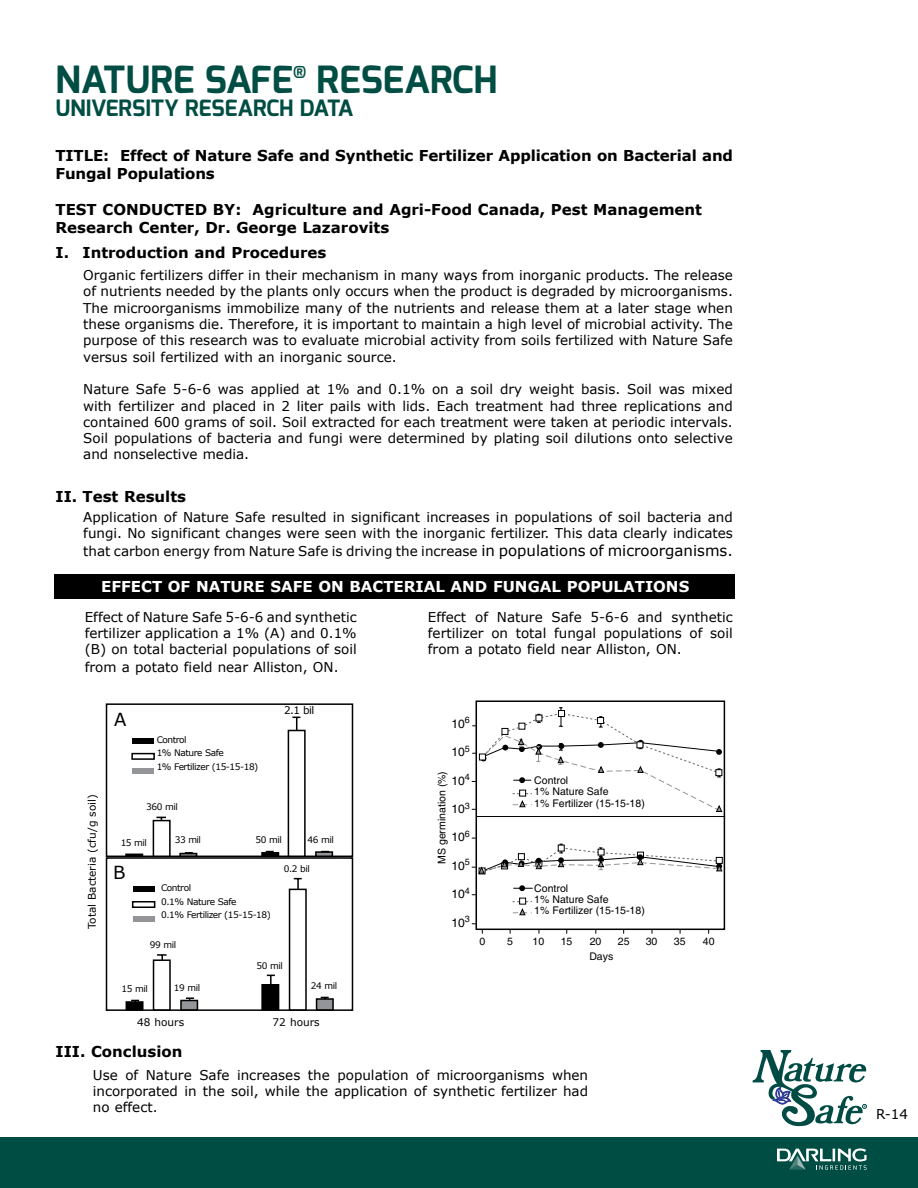
<style>
.page{position:relative;width:918px;height:1188px;background:#fff}
.page>*{position:absolute;margin:0;border:0;box-sizing:border-box;transform-origin:0 0}
.t1{font:700 37.5px "Exo";color:#004d43}
.t2{font:700 22.5px "Exo";color:#004d43}
.t3{font:18px "Verdana";color:#000}
.t4{font:700 16.5px "Exo";color:#004d43}
.t5{font:700 15px/18px "Verdana";color:#000}
.t6{font:700 15px "Verdana";color:#fff}
.t7{font:13.5px/16.2px "Verdana";color:#000;text-align:justify}
.t8{font:12px "Helvetica";color:#000}
.t9{font:10.5px/11.2px "Helvetica";color:#000}
.t10{font:10.5px "Verdana";color:#000}
.t11{font:9px/13.5px "Verdana";letter-spacing:-.05em;color:#000}
.s1{font-size:15px}
</style>
<div class="page">
<div style="left:0;top:1137px;width:918px;height:51px;background:#004d43"></div>
<svg style="left:753px;top:1050px;width:114px;height:77px"></svg>
<svg style="left:777px;top:1148px;width:90px;height:22px"></svg>
<svg style="left:106px;top:703px;width:247px;height:308px"></svg>
<div style="left:288px;top:730px;width:17px;height:126px;background:#fff"></div>
<div style="left:288px;top:730px;width:18px;height:127px;border:2px solid #000"></div>
<div style="left:290px;top:889px;width:16px;height:121px;background:#fff"></div>
<div style="left:289px;top:889px;width:18px;height:122px;border:2px solid #000"></div>
<div style="left:154px;top:960px;width:16px;height:50px;background:#fff"></div>
<div style="left:153px;top:959px;width:18px;height:52px;border:2px solid #000"></div>
<div style="left:181px;top:1000px;width:16px;height:10px;background:#939598"></div>
<div style="left:180px;top:1000px;width:18px;height:11px;border:2px solid #000"></div>
<div style="left:126px;top:1002px;width:17px;height:8px;background:#000"></div>
<div style="left:126px;top:1001px;width:18px;height:10px;border:2px solid #000"></div>
<div style="left:262px;top:985px;width:17px;height:25px;background:#000"></div>
<div style="left:261px;top:984px;width:18px;height:27px;border:2px solid #000"></div>
<div style="left:317px;top:999px;width:16px;height:11px;background:#939598"></div>
<div style="left:316px;top:998px;width:18px;height:13px;border:2px solid #000"></div>
<div style="left:153px;top:821px;width:17px;height:35px;background:#fff"></div>
<div style="left:153px;top:820px;width:18px;height:37px;border:2px solid #000"></div>
<div style="left:315px;top:851px;width:18px;height:6px;border:2px solid #000"></div>
<div style="left:179px;top:853px;width:18px;height:4px;border:2px solid #000"></div>
<div style="left:125px;top:854px;width:18px;height:3px;border:2px solid #000"></div>
<div style="left:261px;top:852px;width:18px;height:5px;border:2px solid #000"></div>
<svg style="left:186px;top:997px;width:8px;height:3px"></svg>
<svg style="left:157px;top:954px;width:10px;height:6px"></svg>
<svg style="left:131px;top:1000px;width:8px;height:2px"></svg>
<svg style="left:267px;top:975px;width:8px;height:9px"></svg>
<svg style="left:294px;top:878px;width:8px;height:11px"></svg>
<svg style="left:292px;top:717px;width:8px;height:14px"></svg>
<svg style="left:321px;top:997px;width:8px;height:2px"></svg>
<svg style="left:180px;top:852px;width:17px;height:4px"></svg>
<svg style="left:156px;top:817px;width:10px;height:3px"></svg>
<div style="left:132px;top:738px;width:22px;height:6px;background:#000"></div>
<div style="left:132px;top:754px;width:22px;height:5px;background:#fff"></div>
<div style="left:131px;top:753px;width:24px;height:7px;border:2px solid #000"></div>
<div style="left:132px;top:769px;width:22px;height:5px;background:#939598"></div>
<div style="left:133px;top:887px;width:22px;height:5px;background:#000"></div>
<div style="left:133px;top:902px;width:22px;height:5px;background:#fff"></div>
<div style="left:132px;top:901px;width:23px;height:7px;border:2px solid #000"></div>
<div style="left:133px;top:917px;width:22px;height:5px;background:#939598"></div>
<div style="left:54px;top:574px;width:680px;height:24px;background:#000"></div>
<div style="left:476px;top:700px;width:249px;height:230px;border:2px solid #000"></div>
<hr style="left:476px;top:816px;width:249px;height:1px;background:#000">
<svg style="left:513px;top:909px;width:19px;height:6px"></svg>
<svg style="left:514px;top:885px;width:18px;height:6px"></svg>
<div style="left:519px;top:898px;width:7px;height:7px;background:#fff;border:1px solid #000"></div>
<svg style="left:472px;top:707px;width:250px;height:105px"></svg>
<svg style="left:479px;top:754px;width:7px;height:6px"></svg>
<div style="left:716px;top:857px;width:7px;height:7px;background:#383838;border:1px solid #000"></div>
<svg style="left:472px;top:838px;width:250px;height:36px"></svg>
<h1 class="t1" style="left:56px;top:55px;width:239px">NATURE SAFE</h1>
<p class="t4" style="left:293px;top:62px;width:15px">®</p>
<h1 class="t1" style="left:317px;top:55px;width:182px">RESEARCH</h1>
<h2 class="t2" style="left:56px;top:93px;width:299px">UNIVERSITY RESEARCH DATA</h2>
<p class="t5" style="left:56px;top:146px;width:679px">TITLE: Effect of Nature Safe and Synthetic Fertilizer Application on Bacterial and<br>Fungal Populations</p>
<p class="t5" style="left:56px;top:200px;width:648px">TEST CONDUCTED BY: Agriculture and Agri-Food Canada, Pest Management<br>Research Center, Dr. George Lazarovits</p>
<p class="t5" style="left:56px;top:243px;width:272px">I. Introduction and Procedures</p>
<p class="t7" style="left:83px;top:267px;width:651px">Organic fertilizers differ in their mechanism in many ways from inorganic products. The release of nutrients needed by the plants only occurs when the product is degraded by microorganisms.<br>The microorganisms immobilize many of the nutrients and release them at a later stage when these organisms die. Therefore, it is important to maintain a high level of microbial activity. The purpose of this research was to evaluate microbial activity from soils fertilized with Nature Safe versus soil fertilized with an inorganic source.</p>
<p class="t7" style="left:83px;top:381px;width:651px">Nature Safe 5-6-6 was applied at 1% and 0.1% on a soil dry weight basis. Soil was mixed with fertilizer and placed in 2 liter pails with lids. Each treatment had three replications and contained 600 grams of soil. Soil extracted for each treatment were taken at periodic intervals.<br>Soil populations of bacteria and fungi were determined by plating soil dilutions onto selective and nonselective media.</p>
<p class="t5" style="left:56px;top:487px;width:132px">II. Test Results</p>
<p class="t7" style="left:83px;top:509px;width:651px">Application of Nature Safe resulted in significant increases in populations of soil bacteria and fungi. No significant changes were seen with the inorganic fertilizer. This data clearly indicates</p>
<p class="t7" style="left:83px;top:543px;width:651px">that carbon energy from Nature Safe is driving the increase <span class="s1">in populations of microorganisms.</span></p>
<p class="t6" style="left:101px;top:575px;width:590px">EFFECT OF NATURE SAFE ON BACTERIAL AND FUNGAL POPULATIONS</p>
<p class="t7" style="left:85px;top:608px;width:274px">Effect of Nature Safe 5-6-6 and synthetic fertilizer application a 1% (A) and 0.1% (B) on total bacterial populations of soil</p>
<p class="t7" style="left:85px;top:659px;width:255px">from a potato field near Alliston, ON.</p>
<p class="t10" style="left:85px;top:929px;width:136px;rotate:-90deg">Total Bacteria (cfu/g soil)</p>
<h3 class="t3" style="left:114px;top:707px;width:14px">A</h3>
<p class="t11" style="left:157px;top:732px;width:103px">Control<br>1% Nature Safe<br>1% Fertilizer (15-15-18)</p>
<p class="t10" style="left:284px;top:703px;width:32px">2.1 bil</p>
<p class="t11" style="left:146px;top:800px;width:33px">360 mil</p>
<p class="t11" style="left:175px;top:833px;width:28px">33 mil</p>
<p class="t11" style="left:255px;top:833px;width:28px">50 mil</p>
<p class="t11" style="left:121px;top:836px;width:28px">15 mil</p>
<p class="t11" style="left:308px;top:833px;width:28px">46 mil</p>
<h3 class="t3" style="left:113px;top:860px;width:14px">B</h3>
<p class="t11" style="left:161px;top:881px;width:111px">Control<br>0.1% Nature Safe<br>0.1% Fertilizer (15-15-18)</p>
<p class="t11" style="left:284px;top:862px;width:28px">0.2 bil</p>
<p class="t11" style="left:150px;top:938px;width:28px">99 mil</p>
<p class="t11" style="left:174px;top:981px;width:28px">19 mil</p>
<p class="t11" style="left:121px;top:981px;width:28px">15 mil</p>
<p class="t11" style="left:256px;top:958px;width:28px">50 mil</p>
<p class="t11" style="left:311px;top:978px;width:28px">24 mil</p>
<p class="t10" style="left:137px;top:1015px;width:49px">48 hours</p>
<p class="t10" style="left:273px;top:1015px;width:49px">72 hours</p>
<p class="t7" style="left:428px;top:609px;width:307px">Effect of Nature Safe 5-6-6 and synthetic fertilizer on total fungal populations of soil from a potato field near Alliston, ON.</p>
<p class="t8" style="left:452px;top:717px;width:20px">10<sup>6</sup></p>
<p class="t8" style="left:452px;top:745px;width:20px">10<sup>5</sup></p>
<p class="t8" style="left:452px;top:774px;width:20px">10<sup>4</sup></p>
<p class="t8" style="left:452px;top:802px;width:20px">10<sup>3</sup></p>
<p class="t8" style="left:452px;top:830px;width:20px">10<sup>6</sup></p>
<p class="t8" style="left:452px;top:859px;width:20px">10<sup>5</sup></p>
<p class="t8" style="left:452px;top:887px;width:20px">10<sup>4</sup></p>
<p class="t8" style="left:452px;top:916px;width:20px">10<sup>3</sup></p>
<p class="t9" style="left:437px;top:864px;width:95px;rotate:-90deg">MS germination (%)</p>
<p class="t9" style="left:534px;top:775px;width:112px">Control<br>1% Nature Safe<br>1% Fertilizer (15-15-18)</p>
<p class="t9" style="left:534px;top:883px;width:112px">Control<br>1% Nature Safe<br>1% Fertilizer (15-15-18)</p>
<p class="t9" style="left:479px;top:936px;width:7px">0</p>
<p class="t9" style="left:507px;top:936px;width:7px">5</p>
<p class="t9" style="left:533px;top:936px;width:13px">10</p>
<p class="t9" style="left:561px;top:936px;width:13px">15</p>
<p class="t9" style="left:590px;top:936px;width:13px">20</p>
<p class="t9" style="left:618px;top:936px;width:13px">25</p>
<p class="t9" style="left:646px;top:936px;width:13px">30</p>
<p class="t9" style="left:674px;top:936px;width:13px">35</p>
<p class="t9" style="left:703px;top:936px;width:13px">40</p>
<p class="t9" style="left:589px;top:951px;width:25px">Days</p>
<p class="t5" style="left:56px;top:1042px;width:129px">III. Conclusion</p>
<p class="t7" style="left:93px;top:1067px;width:497px">Use of Nature Safe increases the population of microorganisms when incorporated in the soil, while the application of synthetic fertilizer had no effect.</p>
<p class="t7" style="left:876px;top:1106px;width:34px">R-14</p>
</div>
